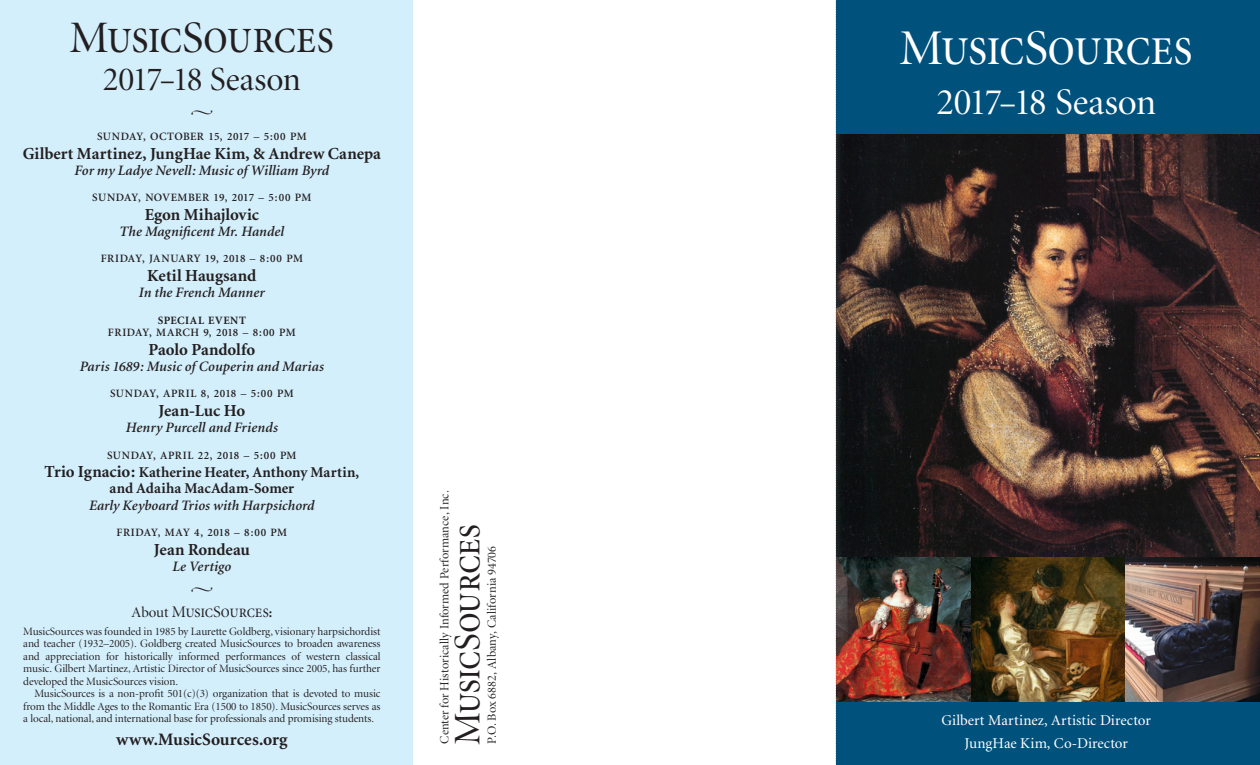
<style>
.page{position:relative;width:1260px;height:765px;background:#fff}
.page>*{position:absolute;margin:0;border:0;box-sizing:border-box;transform-origin:0 0}
.t1{font:57.5px "Minion Display Regular SC";letter-spacing:-.03em;color:#fff;scale:.87 1}
.t2{font:51.75px "Minion Display Regular SC";letter-spacing:-.03em;color:#231f20;scale:.87 1}
.t3{font:43.12px "Minion Display Regular SC";letter-spacing:-.03em;color:#231f20;scale:.87 1}
.t4{font:37.5px "Minion Display";letter-spacing:-.005em;color:#fff}
.t5{font:33.75px "Minion Display";letter-spacing:-.005em;color:#231f20}
.t6{font:18.62px "Minion Display Regular SC";letter-spacing:-.02em;color:#231f20;scale:.87 1}
.t7{font:700 17.5px "Minion";letter-spacing:.005em;color:#231f20}
.t8{font:700 16.88px "Minion";color:#231f20}
.t9{font:700 15px/16.2px "Minion";color:#231f20;text-align:center}
.t10{font:15px/22.5px "Minion";color:#fff;text-align:center}
.t11{font:italic 600 14.38px "Minion";letter-spacing:.005em;color:#231f20}
.t12{font:12.5px "Minion Display";letter-spacing:.01em;color:#231f20}
.t13{font:11.25px/12.5px "Minion Display";letter-spacing:-.005em;color:#231f20;text-align:justify}
.t14{font:600 11.25px "Minion";letter-spacing:.03em;color:#231f20}
.t15{font:700 11.25px "Minion";letter-spacing:.05em;color:#231f20}
.s1{font-size:45px}
.s2{font-size:16.88px}
.s3{font-family:"Minion Display";font-size:15px}
.s4{font-size:16.25px}
.s5{font-family:"Minion Pro";font-weight:700;font-size:13.75px}
.s6{font-size:37.5px}
.s7{font-size:50px}
</style>
<div class="page">
<img style="left:836px;top:133px;width:424px;height:425px">
<div style="left:0;top:0;width:412px;height:765px;background:#d4effc"></div>
<div style="left:836px;top:0;width:424px;height:133px;background:#00517c"></div>
<div style="left:836px;top:701px;width:424px;height:64px;background:#00517c"></div>
<img style="left:1125px;top:558px;width:135px;height:143px">
<img style="left:836px;top:558px;width:135px;height:143px">
<img style="left:971px;top:558px;width:154px;height:143px">
<h2 class="t2" style="left:69px;top:11px;width:306px"><span class="s1">M</span>usic<span class="s1">S</span>ources</h2>
<h3 class="t5" style="left:103px;top:63px;width:200px">2017–18 Season</h3>
<p class="t14" style="left:97px;top:130px;width:211px">SUNDAY, OCTOBER 15, 2017 – 5:00 PM</p>
<h3 class="t8" style="left:23px;top:144px;width:360px">Gilbert Martinez, JungHae Kim, &amp; Andrew Canepa</h3>
<p class="t11" style="left:74px;top:163px;width:256px">For my Ladye Nevell: Music of William Byrd</p>
<p class="t14" style="left:92px;top:192px;width:221px">SUNDAY, NOVEMBER 19, 2017 – 5:00 PM</p>
<h3 class="t8" style="left:145px;top:206px;width:116px">Egon Mihajlovic</h3>
<p class="t11" style="left:119px;top:224px;width:166px">The Magnificent Mr. Handel</p>
<p class="t14" style="left:101px;top:253px;width:204px">FRIDAY, JANUARY 19, 2018 – 8:00 PM</p>
<h3 class="t8" style="left:147px;top:267px;width:111px">Ketil Haugsand</h3>
<p class="t11" style="left:139px;top:285px;width:127px">In the French Manner</p>
<p class="t15" style="left:158px;top:314px;width:90px">SPECIAL EVENT</p>
<p class="t14" style="left:108px;top:327px;width:189px">FRIDAY, MARCH 9, 2018 – 8:00 PM</p>
<h3 class="t8" style="left:149px;top:341px;width:108px">Paolo Pandolfo</h3>
<p class="t11" style="left:80px;top:359px;width:246px">Paris 1689: Music of Couperin and Marias</p>
<p class="t14" style="left:110px;top:388px;width:185px">SUNDAY, APRIL 8, 2018 – 5:00 PM</p>
<h3 class="t8" style="left:158px;top:402px;width:88px">Jean-Luc Ho</h3>
<p class="t11" style="left:126px;top:420px;width:153px">Henry Purcell and Friends</p>
<p class="t14" style="left:107px;top:449px;width:191px">SUNDAY, APRIL 22, 2018 – 5:00 PM</p>
<h3 class="t9" style="left:45px;top:465px;width:316px"><span class="s2">Trio Ignacio:</span> Katherine Heater, Anthony Martin, and Adaiha MacAdam-Somer</h3>
<p class="t11" style="left:89px;top:498px;width:227px">Early Keyboard Trios with Harpsichord</p>
<p class="t14" style="left:117px;top:527px;width:172px">FRIDAY, MAY 4, 2018 – 8:00 PM</p>
<h3 class="t8" style="left:154px;top:541px;width:98px">Jean Rondeau</h3>
<p class="t11" style="left:173px;top:559px;width:60px">Le Vertigo</p>
<h3 class="t6" style="left:132px;top:602px;width:163px"><span class="s3">About</span> <span class="s4">M</span>usic<span class="s4">S</span>ources<span class="s5">:</span></h3>
<p class="t13" style="left:23px;top:625px;width:359px">MusicSources was founded in 1985 by Laurette Goldberg, visionary harpsichordist and teacher (1932–2005). Goldberg created MusicSources to broaden awareness and appreciation for historically informed performances of western classical music. Gilbert Martinez, Artistic Director of MusicSources since 2005, has further developed the MusicSources vision.</p>
<p class="t13" style="left:23px;top:688px;width:359px;text-indent:11px">MusicSources is a non-profit 501(c)(3) organization that is devoted to music from the Middle Ages to the Romantic Era (1500 to 1850). MusicSources serves as a local, national, and international base for professionals and promising students.</p>
<h3 class="t7" style="left:116px;top:730px;width:173px">www.MusicSources.org</h3>
<p class="t12" style="left:438px;top:744px;width:255px;rotate:-90deg">Center for Historically Informed Performance, Inc.</p>
<h3 class="t3" style="left:445px;top:745px;width:256px;rotate:-90deg"><span class="s6">M</span>usic<span class="s6">S</span>ources</h3>
<p class="t12" style="left:486px;top:744px;width:200px;rotate:-90deg">P.O. Box 6882, Albany, California 94706</p>
<h1 class="t1" style="left:899px;top:17px;width:339px"><span class="s7">M</span>usic<span class="s7">S</span>ources</h1>
<h3 class="t4" style="left:936px;top:83px;width:221px">2017–18 Season</h3>
<h3 class="t10" style="left:942px;top:710px;width:211px">Gilbert Martinez, Artistic Director<br>JungHae Kim, Co-Director</h3>
</div>
